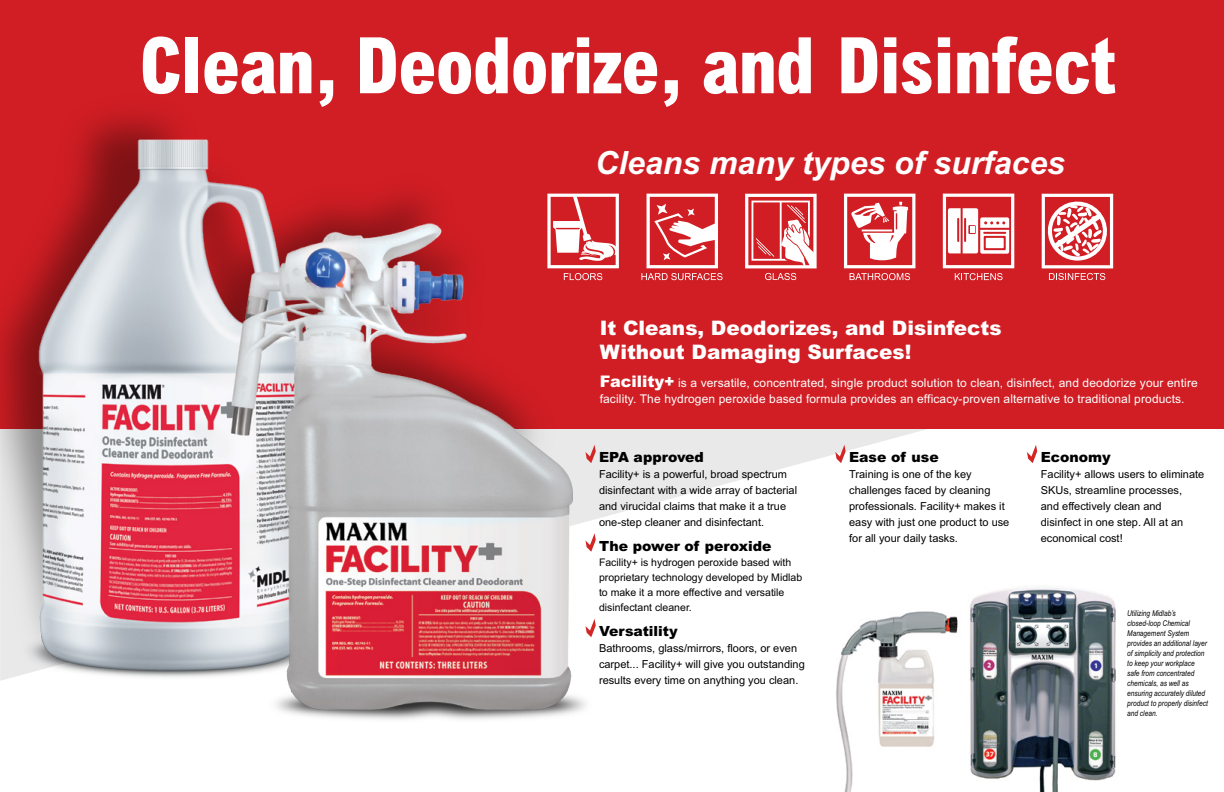
<style>
.page{position:relative;width:1224px;height:792px;background:#fff}
.page>*{position:absolute;margin:0;border:0;box-sizing:border-box;transform-origin:0 0}
.t1{font:800 condensed 78px "Arial";letter-spacing:-.02em;color:#fff}
.t2{font:italic 700 32px "Arial";color:#fff}
.t3{font:900 20px/24px "Arial";color:#fff}
.t4{font:900 14px "Arial";color:#000}
.t5{font:12px/16px "Arial";letter-spacing:.01em;color:#fff}
.t6{font:11px/16px "Arial";color:#000}
.t7{font:10.5px/15px "Arial";color:#000}
.t8{font:italic 8px/10px "Arial Narrow";color:#000}
.s1{font-weight:900;font-size:16px}
</style>
<div class="page">
<img style="left:836px;top:588px;width:280px;height:204px">
<svg style="left:597px;top:429px;width:347px;height:252px"></svg>
<div style="left:0;top:0;width:1224px;height:429px;background:#d01e24"></div>
<img style="left:12px;top:124px;width:585px;height:596px">
<svg style="left:547px;top:194px;width:72px;height:86px"></svg>
<svg style="left:641px;top:194px;width:82px;height:86px"></svg>
<svg style="left:745px;top:194px;width:72px;height:86px"></svg>
<svg style="left:1042px;top:194px;width:71px;height:86px"></svg>
<svg style="left:844px;top:194px;width:71px;height:86px"></svg>
<svg style="left:943px;top:194px;width:71px;height:86px"></svg>
<svg style="left:585px;top:445px;width:11px;height:18px"></svg>
<svg style="left:585px;top:533px;width:11px;height:19px"></svg>
<svg style="left:585px;top:619px;width:11px;height:18px"></svg>
<svg style="left:835px;top:445px;width:11px;height:18px"></svg>
<svg style="left:1027px;top:445px;width:10px;height:18px"></svg>
<h1 class="t1" style="left:139px;top:19px;width:978px">Clean, Deodorize, and Disinfect</h1>
<h2 class="t2" style="left:595px;top:145px;width:471px">Cleans many types of surfaces</h2>
<h3 class="t3" style="left:600px;top:316px;width:403px">It Cleans, Deodorizes, and Disinfects<br>Without Damaging Surfaces!</h3>
<p class="t5" style="left:600px;top:375px;width:600px"><span class="s1">Facility+</span> is a versatile, concentrated, single product solution to clean, disinfect, and deodorize your entire facility. The hydrogen peroxide based formula provides an efficacy-proven alternative to traditional products.</p>
<p class="t4" style="left:599px;top:449px;width:106px">EPA approved</p>
<p class="t6" style="left:599px;top:466px;width:200px">Facility+ is a powerful, broad spectrum disinfectant with a wide array of bacterial and virucidal claims that make it a true one-step cleaner and disinfectant.</p>
<p class="t4" style="left:599px;top:538px;width:174px">The power of peroxide</p>
<p class="t7" style="left:599px;top:555px;width:205px">Facility+ is hydrogen peroxide based with proprietary technology developed by Midlab to make it a more effective and versatile disinfectant cleaner.</p>
<p class="t4" style="left:599px;top:623px;width:80px">Versatility</p>
<p class="t6" style="left:599px;top:640px;width:207px">Bathrooms, glass/mirrors, floors, or even carpet... Facility+ will give you outstanding results every time on anything you clean.</p>
<p class="t4" style="left:849px;top:449px;width:91px">Ease of use</p>
<p class="t6" style="left:849px;top:466px;width:162px">Training is one of the key challenges faced by cleaning professionals. Facility+ makes it easy with just one product to use for all your daily tasks.</p>
<p class="t4" style="left:1041px;top:449px;width:72px">Economy</p>
<p class="t6" style="left:1041px;top:466px;width:165px">Facility+ allows users to eliminate<br>SKUs, streamline processes,<br>and effectively clean and disinfect in one step. All at an economical cost!</p>
<p class="t8" style="left:1127px;top:609px;width:82px">Utilizing Midlab’s closed-loop Chemical<br>Management System provides an additional layer of simplicity and protection to keep your workplace safe from concentrated chemicals, as well as ensuring accurately diluted product to properly disinfect and clean.</p>
</div>
